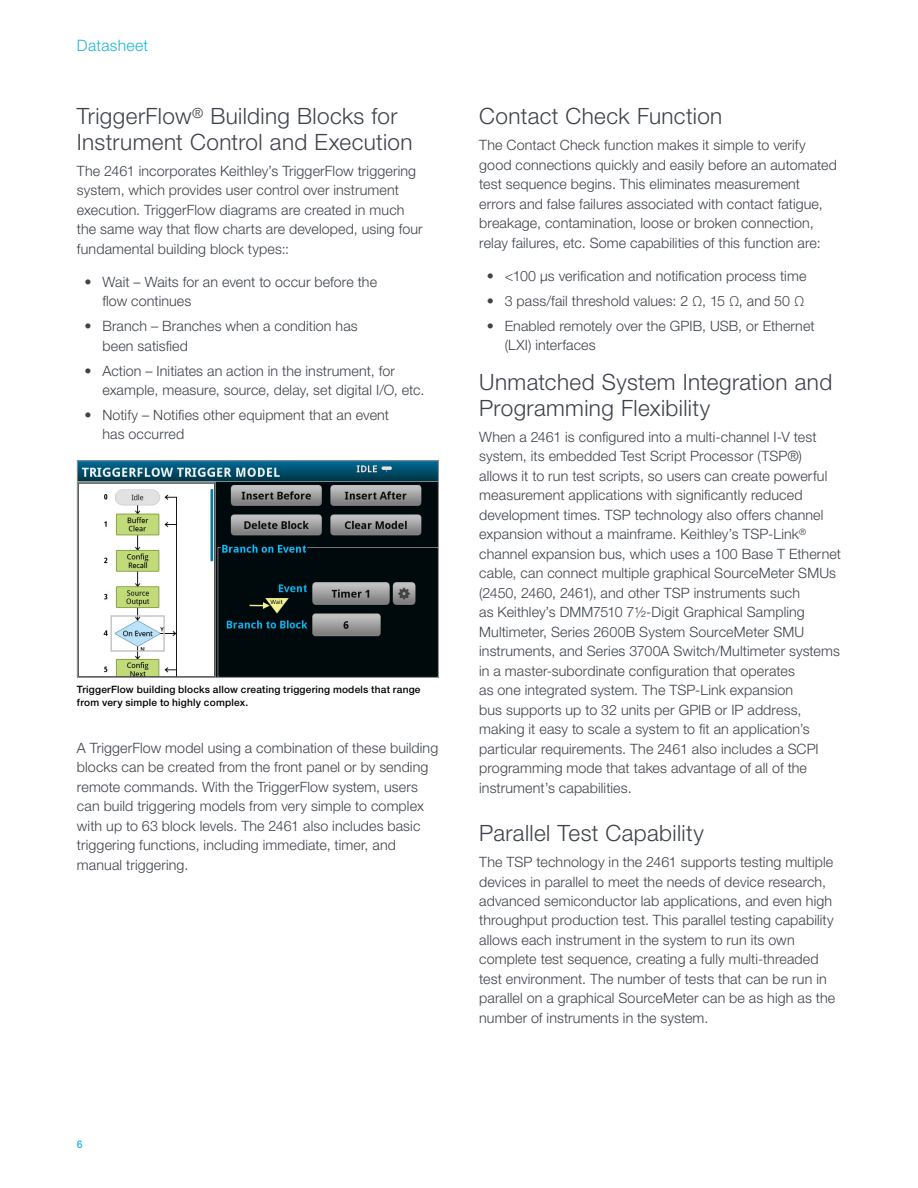
<style>
.page{position:relative;width:918px;height:1188px;background:#fff}
.page>*{position:absolute;margin:0;border:0;box-sizing:border-box;transform-origin:0 0}
.t1{font:300 22.5px/25.5px "Helvetica Neue LT Std";letter-spacing:.015em;color:#3e434a}
.t2{font:300 15.75px "Helvetica Neue LT Std";letter-spacing:.02em;color:#1cb5d8}
.t3{font:300 14.25px/19.5px "Helvetica Neue LT Std";letter-spacing:.01em;color:#3e434a}
.t4{font:500 10.5px "Helvetica Neue LT Std";color:#1cb5d8}
.t5{font:500 10.2px/13.5px "Helvetica Neue LT Std";letter-spacing:.02em;color:#000}
</style>
<div class="page">
<img style="left:79px;top:462px;width:358px;height:214px">
<div style="left:77px;top:460px;width:362px;height:218px;border:1px solid #939598"></div>
<p class="t2" style="left:77px;top:36px;width:73px">Datasheet</p>
<h1 class="t1" style="left:77px;top:103px;width:337px">TriggerFlow<sup>®</sup> Building Blocks for<br>Instrument Control and Execution</h1>
<p class="t3" style="left:77px;top:161px;width:347px">The 2461 incorporates Keithley’s TriggerFlow triggering system, which provides user control over instrument execution. TriggerFlow diagrams are created in much the same way that flow charts are developed, using four fundamental building block types::</p>
<p class="t3" style="left:102px;top:272px;width:276px;text-indent:-18px">• Wait – Waits for an event to occur before the flow continues</p>
<p class="t3" style="left:102px;top:316px;width:257px;text-indent:-18px">• Branch – Branches when a condition has been satisfied</p>
<p class="t3" style="left:102px;top:360px;width:323px;text-indent:-18px">• Action – Initiates an action in the instrument, for example, measure, source, delay, set digital I/O, etc.</p>
<p class="t3" style="left:102px;top:405px;width:288px;text-indent:-18px">• Notify – Notifies other equipment that an event has occurred</p>
<p class="t5" style="left:77px;top:682px;width:345px">TriggerFlow building blocks allow creating triggering models that range from very simple to highly complex.</p>
<p class="t3" style="left:77px;top:738px;width:363px">A TriggerFlow model using a combination of these building blocks can be created from the front panel or by sending remote commands. With the TriggerFlow system, users can build triggering models from very simple to complex with up to 63 block levels. The 2461 also includes basic triggering functions, including immediate, timer, and manual triggering.</p>
<h1 class="t1" style="left:479px;top:103px;width:245px">Contact Check Function</h1>
<p class="t3" style="left:479px;top:135px;width:359px">The Contact Check function makes it simple to verify good connections quickly and easily before an automated test sequence begins. This eliminates measurement errors and false failures associated with contact fatigue, breakage, contamination, loose or broken connection, relay failures, etc. Some capabilities of this function are:</p>
<p class="t3" style="left:487px;top:266px;width:321px">• &lt;100 μs verification and notification process time</p>
<p class="t3" style="left:487px;top:291px;width:319px">• 3 pass/fail threshold values: 2 Ω, 15 Ω, and 50 Ω</p>
<p class="t3" style="left:505px;top:315px;width:311px;text-indent:-18px">• Enabled remotely over the GPIB, USB, or Ethernet (LXI) interfaces</p>
<h1 class="t1" style="left:479px;top:369px;width:355px">Unmatched System Integration and<br>Programming Flexibility</h1>
<p class="t3" style="left:479px;top:427px;width:363px">When a 2461 is configured into a multi-channel I-V test system, its embedded Test Script Processor (TSP®) allows it to run test scripts, so users can create powerful measurement applications with significantly reduced development times. TSP technology also offers channel expansion without a mainframe. Keithley’s TSP-Link<sup>® </sup>channel expansion bus, which uses a 100 Base T Ethernet cable, can connect multiple graphical SourceMeter SMUs (2450, 2460, 2461), and other TSP instruments such<br>as Keithley’s DMM7510 7½-Digit Graphical Sampling Multimeter, Series 2600B System SourceMeter SMU instruments, and Series 3700A Switch/Multimeter systems in a master-subordinate configuration that operates<br>as one integrated system. The TSP-Link expansion<br>bus supports up to 32 units per GPIB or IP address, making it easy to scale a system to fit an application’s particular requirements. The 2461 also includes a SCPI programming mode that takes advantage of all of the instrument’s capabilities.</p>
<h1 class="t1" style="left:479px;top:820px;width:226px">Parallel Test Capability</h1>
<p class="t3" style="left:479px;top:852px;width:357px">The TSP technology in the 2461 supports testing multiple devices in parallel to meet the needs of device research, advanced semiconductor lab applications, and even high throughput production test. This parallel testing capability allows each instrument in the system to run its own complete test sequence, creating a fully multi-threaded test environment. The number of tests that can be run in parallel on a graphical SourceMeter can be as high as the number of instruments in the system.</p>
<p class="t4" style="left:77px;top:1138px;width:7px">6</p>
</div>
